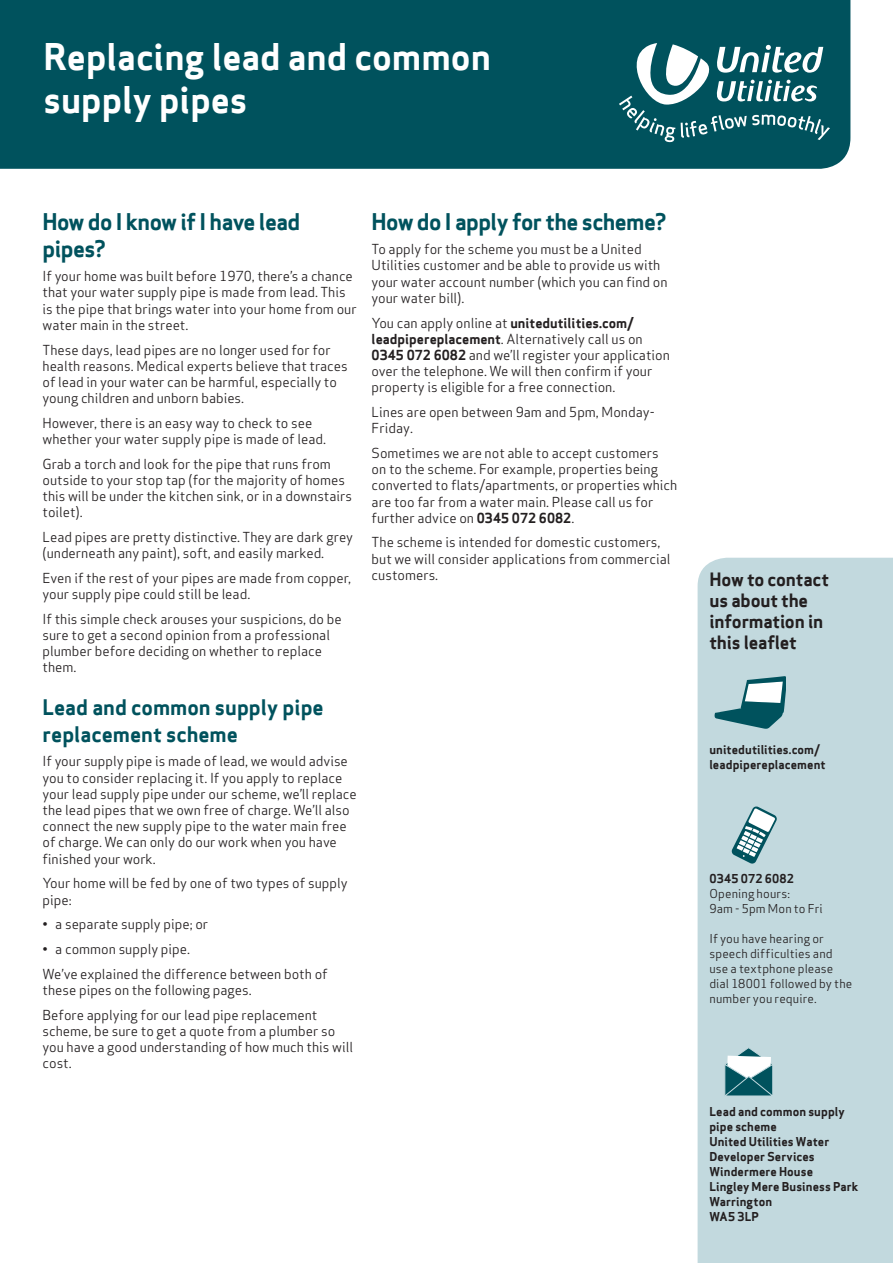
<style>
.page{position:relative;width:893px;height:1263px;background:#fff}
.page>*{position:absolute;margin:0;border:0;box-sizing:border-box;transform-origin:0 0}
.t1{font:700 36px/43.2px "Apex Sans";color:#fff}
.t2{font:700 22.5px/27px "Apex Sans";letter-spacing:-.025em;color:#00525d}
.t3{font:700 21px/27px "Apex Sans";color:#00525d}
.t4{font:700 18px/21px "Apex Sans";letter-spacing:-.01em;color:#231f20}
.t5{font:13.5px/16.2px "Apex Sans";color:#231f20}
.t6{font:700 12px/15px "Apex Sans";letter-spacing:.005em;color:#231f20}
.t7{font:12px/15px "Apex Sans";letter-spacing:.01em;color:#231f20}
.s1{font-weight:700}
</style>
<div class="page">
<div style="left:0;top:0;width:850px;height:169px;background:#00525d"></div>
<svg style="left:619px;top:43px;width:211px;height:99px"></svg>
<div style="left:698px;top:558px;width:195px;height:705px;background:#c2d9de"></div>
<svg style="left:715px;top:676px;width:70px;height:53px"></svg>
<svg style="left:731px;top:806px;width:46px;height:58px"></svg>
<svg style="left:724px;top:1046px;width:51px;height:51px"></svg>
<h1 class="t1" style="left:43px;top:35px;width:449px">Replacing lead and common supply pipes</h1>
<h2 class="t2" style="left:43px;top:208px;width:259px">How do I know if I have lead pipes?</h2>
<p class="t5" style="left:43px;top:267px;width:316px">If your home was built before 1970, there’s a chance that your water supply pipe is made from lead. This is the pipe that brings water into your home from our water main in the street.</p>
<p class="t5" style="left:43px;top:340px;width:307px">These days, lead pipes are no longer used for for health reasons. Medical experts believe that traces of lead in your water can be harmful, especially to young children and unborn babies.</p>
<p class="t5" style="left:43px;top:413px;width:285px">However, there is an easy way to check to see whether your water supply pipe is made of lead.</p>
<p class="t5" style="left:43px;top:454px;width:311px">Grab a torch and look for the pipe that runs from outside to your stop tap (for the majority of homes this will be under the kitchen sink, or in a downstairs toilet).</p>
<p class="t5" style="left:43px;top:528px;width:312px">Lead pipes are pretty distinctive. They are dark grey (underneath any paint), soft, and easily marked.</p>
<p class="t5" style="left:43px;top:569px;width:310px">Even if the rest of your pipes are made from copper, your supply pipe could still be lead.</p>
<p class="t5" style="left:43px;top:609px;width:301px">If this simple check arouses your suspicions, do be sure to get a second opinion from a professional plumber before deciding on whether to replace them.</p>
<h3 class="t3" style="left:43px;top:693px;width:283px">Lead and common supply pipe replacement scheme</h3>
<p class="t5" style="left:43px;top:752px;width:316px">If your supply pipe is made of lead, we would advise you to consider replacing it. If you apply to replace your lead supply pipe under our scheme, we’ll replace the lead pipes that we own free of charge. We’ll also connect the new supply pipe to the water main free of charge. We can only do our work when you have finished your work.</p>
<p class="t5" style="left:43px;top:874px;width:307px">Your home will be fed by one of two types of supply pipe:</p>
<p class="t5" style="left:43px;top:915px;width:167px">• a separate supply pipe; or</p>
<p class="t5" style="left:43px;top:935px;width:287px;line-height:24.8px">• a common supply pipe.<br>We’ve explained the difference between both of</p>
<p class="t5" style="left:43px;top:976px;width:276px;line-height:24.8px">these pipes on the following pages.<br>Before applying for our lead pipe replacement</p>
<p class="t5" style="left:43px;top:1021px;width:312px">scheme, be sure to get a quote from a plumber so you have a good understanding of how much this will cost.</p>
<h2 class="t2" style="left:372px;top:208px;width:297px">How do I apply for the scheme?</h2>
<p class="t5" style="left:372px;top:240px;width:297px">To apply for the scheme you must be a United Utilities customer and be able to provide us with your water account number (which you can find on your water bill).</p>
<p class="t5" style="left:372px;top:313px;width:300px">You can apply online at <span class="s1">unitedutilities.com/ leadpipereplacement</span>. Alternatively call us on <span class="s1">0345 072 6082</span> and we’ll register your application over the telephone. We will then confirm if your property is eligible for a free connection.</p>
<p class="t5" style="left:372px;top:403px;width:285px">Lines are open between 9am and 5pm, Monday-<br>Friday.</p>
<p class="t5" style="left:372px;top:444px;width:307px">Sometimes we are not able to accept customers<br>on to the scheme. For example, properties being converted to flats/apartments, or properties which are too far from a water main. Please call us for further advice on <span class="s1">0345 072 6082</span>.</p>
<p class="t5" style="left:372px;top:533px;width:300px">The scheme is intended for domestic customers, but we will consider applications from commercial customers.</p>
<h3 class="t4" style="left:709px;top:569px;width:121px">How to contact us about the information in this leaflet</h3>
<p class="t6" style="left:709px;top:742px;width:118px">unitedutilities.com/ leadpipereplacement</p>
<p class="t6" style="left:709px;top:871px;width:86px">0345 072 6082</p>
<p class="t7" style="left:709px;top:885px;width:115px">Opening hours:<br>9am - 5pm Mon to Fri</p>
<p class="t7" style="left:709px;top:930px;width:144px">If you have hearing or speech difficulties and use a textphone please dial 18001 followed by the number you require.</p>
<p class="t6" style="left:709px;top:1104px;width:150px">Lead and common supply pipe scheme<br>United Utilities Water<br>Developer Services<br>Windermere House<br>Lingley Mere Business Park<br>Warrington<br>WA5 3LP</p>
</div>
